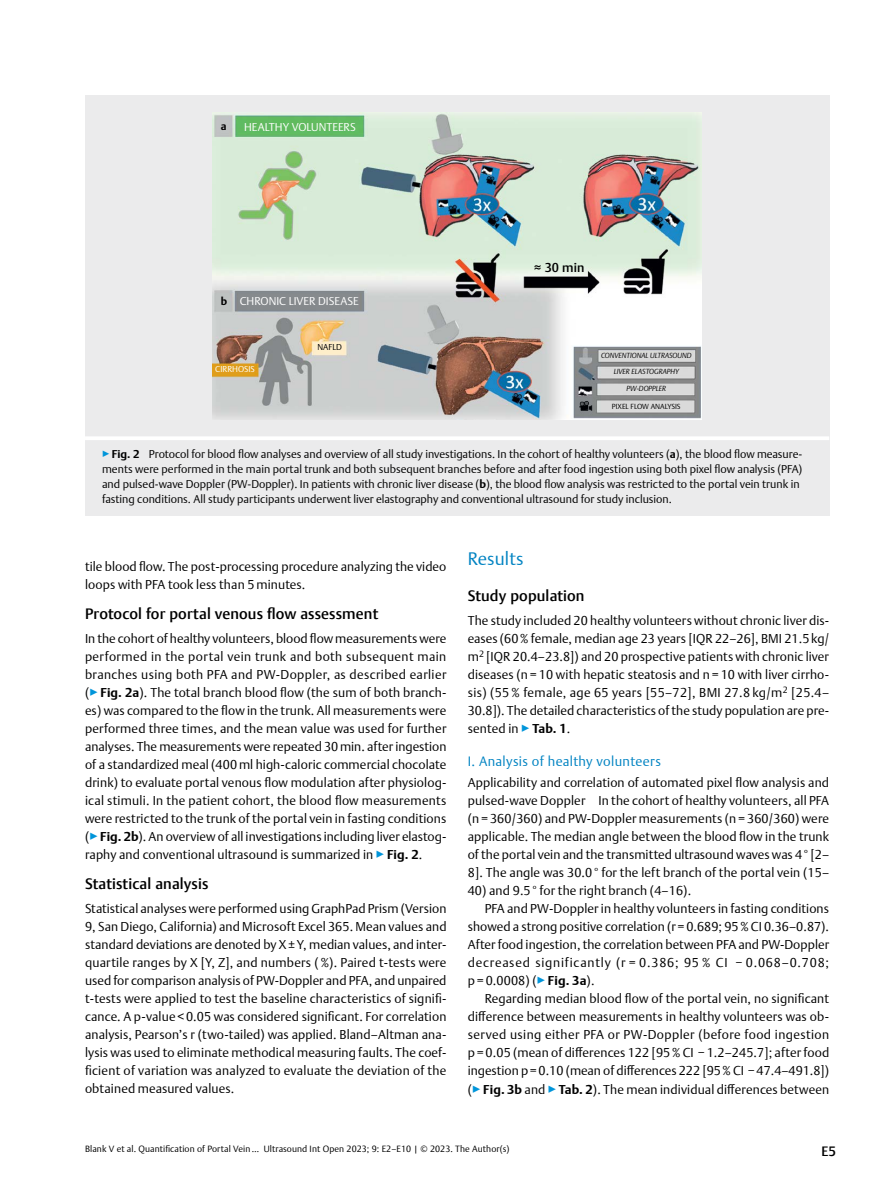
<style>
.page{position:relative;width:893px;height:1191px;background:#fff}
.page>*{position:absolute;margin:0;border:0;box-sizing:border-box;transform-origin:0 0}
.t1{font:300 18px "Thieme Argo 2011";letter-spacing:.01em;color:#0083c2}
.t2{font:500 15px "Thieme Argo 2011";letter-spacing:.01em;color:#000}
.t3{font:300 13.5px "Thieme Argo 2011";letter-spacing:.025em;color:#0083c2}
.t4{font:500 13.5px "Thieme Argo 2011";color:#000}
.t5{font:300 12.75px/18px "Thieme Argo 2011";letter-spacing:.01em;color:#000;text-align:justify}
.t6{font:300 12.75px "Thieme Argo 2011";letter-spacing:.03em;color:#000}
.t7{font:300 12.75px "Thieme Argo 2011";letter-spacing:.065em;color:#000}
.t8{font:500 12.75px "Thieme Argo 2011";color:#000}
.t9{font:300 11.25px/15px "Thieme Argo 2011";color:#000}
.t10{font:300 11.25px "Thieme Argo 2011";color:#fff}
.t11{font:700 10.8px "Thieme Argo 2011";color:#000}
.t12{font:300 9px "Thieme Argo 2011";letter-spacing:.01em;color:#000}
.t13{font:300 8.4px "Thieme Argo 2011";color:#fff}
.t14{font:300 8.4px "Thieme Argo 2011";color:#000}
.t15{font:italic 300 7.35px "Thieme Argo 2011";color:#000}
.t16{font:300 7.35px "Thieme Argo 2011";color:#000}
.s1{color:#0095da}
.s2{font-weight:700}
</style>
<div class="page">
<div style="left:85px;top:95px;width:744px;height:341px;background:#ebebec"></div>
<img style="left:213px;top:112px;width:489px;height:307px">
<div style="left:85px;top:436px;width:744px;height:80px;background:#ebebec"></div>
<hr style="left:85px;top:436px;width:744px;height:4px;background:#fff">
<p class="t11" style="left:221px;top:119px;width:7px">a</p>
<p class="t10" style="left:244px;top:120px;width:113px">HEALTHY VOLUNTEERS</p>
<p class="t11" style="left:221px;top:294px;width:8px">b</p>
<p class="t10" style="left:240px;top:293px;width:121px">CHRONIC LIVER DISEASE</p>
<p class="t14" style="left:317px;top:342px;width:26px">NAFLD</p>
<p class="t13" style="left:215px;top:364px;width:41px">CIRRHOSIS</p>
<p class="t8" style="left:534px;top:259px;width:52px">≈ 30 min</p>
<p class="t15" style="left:601px;top:350px;width:92px">CONVENTIONAL ULTRASOUND</p>
<p class="t15" style="left:614px;top:367px;width:67px">LIVER ELASTOGRAPHY</p>
<p class="t15" style="left:627px;top:384px;width:41px">PW-DOPPLER</p>
<p class="t16" style="left:612px;top:401px;width:70px">PIXEL FLOW ANALYSIS</p>
<p class="t9" style="left:102px;top:446px;width:702px"><span class="s1">▶</span><span class="s2">Fig. 2</span> Protocol for blood flow analyses and overview of all study investigations. In the cohort of healthy volunteers (<span class="s2">a</span>), the blood flow measure&shy;ments were performed in the main portal trunk and both subsequent branches before and after food ingestion using both pixel flow analysis (PFA) and pulsed-wave Doppler (PW-Doppler). In patients with chronic liver disease (<span class="s2">b</span>), the blood flow analysis was restricted to the portal vein trunk in fasting conditions. All study participants underwent liver elastography and conventional ultrasound for study inclusion.</p>
<p class="t5" style="left:85px;top:557px;width:363px">tile blood flow. The post-processing procedure analyzing the video loops with PFA took less than 5minutes.</p>
<p class="t2" style="left:85px;top:604px;width:295px">Protocol for portal venous flow assessment</p>
<p class="t5" style="left:85px;top:629px;width:363px">In the cohort of healthy volunteers, blood flow measurements were performed in the portal vein trunk and both subsequent main branches using both PFA and PW-Doppler, as described earlier (<span class="s1">▶</span><span class="s2">Fig. 2a</span>). The total branch blood flow (the sum of both branch&shy;es) was compared to the flow in the trunk. All measurements were performed three times, and the mean value was used for further analyses. The measurements were repeated 30min. after ingestion of a standardized meal (400ml high-caloric commercial chocolate drink) to evaluate portal venous flow modulation after physiolog&shy;ical stimuli. In the patient cohort, the blood flow measurements were restricted to the trunk of the portal vein in fasting conditions (<span class="s1">▶</span><span class="s2">Fig. 2b</span>). An overview of all investigations including liver elastog&shy;raphy and conventional ultrasound is summarized in <span class="s1">▶</span><span class="s2">Fig. 2</span>.</p>
<p class="t2" style="left:85px;top:874px;width:125px">Statistical analysis</p>
<p class="t5" style="left:85px;top:899px;width:363px">Statistical analyses were performed using GraphPad Prism (Version 9, San Diego, California) and Microsoft Excel 365. Mean values and standard deviations are denoted by X±Y, median values, and inter&shy;quartile ranges by X [Y, Z], and numbers (%). Paired t-tests were used for comparison analysis of PW-Doppler and PFA, and unpaired t-tests were applied to test the baseline characteristics of signifi&shy;cance. A p-value &lt; 0.05 was considered significant. For correlation analysis, Pearson’s r (two-tailed) was applied. Bland–Altman ana&shy;lysis was used to eliminate methodical measuring faults. The coef&shy;ficient of variation was analyzed to evaluate the deviation of the obtained measured values.</p>
<h1 class="t1" style="left:468px;top:547px;width:57px">Results</h1>
<p class="t2" style="left:468px;top:586px;width:118px">Study population</p>
<p class="t5" style="left:468px;top:611px;width:363px">The study included 20 healthy volunteers without chronic liver dis&shy;eases (60% female, median age 23 years [IQR 22–26], BMI 21.5 kg/ m<sup>2</sup> [IQR 20.4–23.8]) and 20 prospective patients with chronic liver diseases (n = 10 with hepatic steatosis and n = 10 with liver cirrho&shy;sis) (55 % female, age 65 years [55–72], BMI 27.8 kg/m<sup>2</sup> [25.4– 30.8]). The detailed characteristics of the study population are pre&shy;sented in <span class="s1">▶</span><span class="s2">Tab. 1</span>.</p>
<p class="t3" style="left:468px;top:752px;width:195px">I. Analysis of healthy volunteers</p>
<p class="t5" style="left:468px;top:773px;width:363px">Applicability and correlation of automated pixel flow analysis and pulsed-wave Doppler In the cohort of healthy volunteers, all PFA (n = 360/360) and PW-Doppler measurements (n = 360/360) were applicable. The median angle between the blood flow in the trunk of the portal vein and the transmitted ultrasound waves was 4° [2– 8]. The angle was 30.0 ° for the left branch of the portal vein (15–</p>
<p class="t5" style="left:468px;top:881px;width:225px">40) and 9.5 ° for the right branch (4–16).</p>
<p class="t5" style="left:485px;top:899px;width:346px">PFA and PW-Doppler in healthy volunteers in fasting conditions</p>
<p class="t5" style="left:468px;top:917px;width:363px">showed a strong positive correlation (r=0.689; 95% CI 0.36–0.87).</p>
<p class="t5" style="left:468px;top:935px;width:363px">After food ingestion, the correlation between PFA and PW-Doppler</p>
<p class="t7" style="left:468px;top:954px;width:363px">decreased significantly (r = 0.386; 95 % CI − 0.068–0.708;</p>
<p class="t5" style="left:468px;top:971px;width:128px">p = 0.0008) (<span class="s1">▶</span><span class="s2">Fig. 3a</span>).</p>
<p class="t5" style="left:485px;top:989px;width:346px">Regarding median blood flow of the portal vein, no significant</p>
<p class="t5" style="left:468px;top:1007px;width:363px">difference between measurements in healthy volunteers was ob-</p>
<p class="t6" style="left:468px;top:1026px;width:363px">served using either PFA or PW-Doppler (before food ingestion</p>
<p class="t5" style="left:468px;top:1043px;width:363px">p= 0.05 (mean of differences 122 [95% CI − 1.2–245.7]; after food</p>
<p class="t5" style="left:468px;top:1061px;width:363px">ingestion p=0.10 (mean of differences 222 [95% CI −47.4–491.8])</p>
<p class="t5" style="left:468px;top:1079px;width:363px">(<span class="s1">▶</span><span class="s2">Fig. 3b</span> and <span class="s1">▶</span><span class="s2">Tab. 2</span>). The mean individual differences between</p>
<p class="t12" style="left:85px;top:1143px;width:426px">Blank V et al. Quantification of Portal Vein … Ultrasound Int Open 2023; 9: E2–E10 | © 2023. The Author(s)</p>
<p class="t4" style="left:822px;top:1142px;width:16px">E5</p>
</div>
